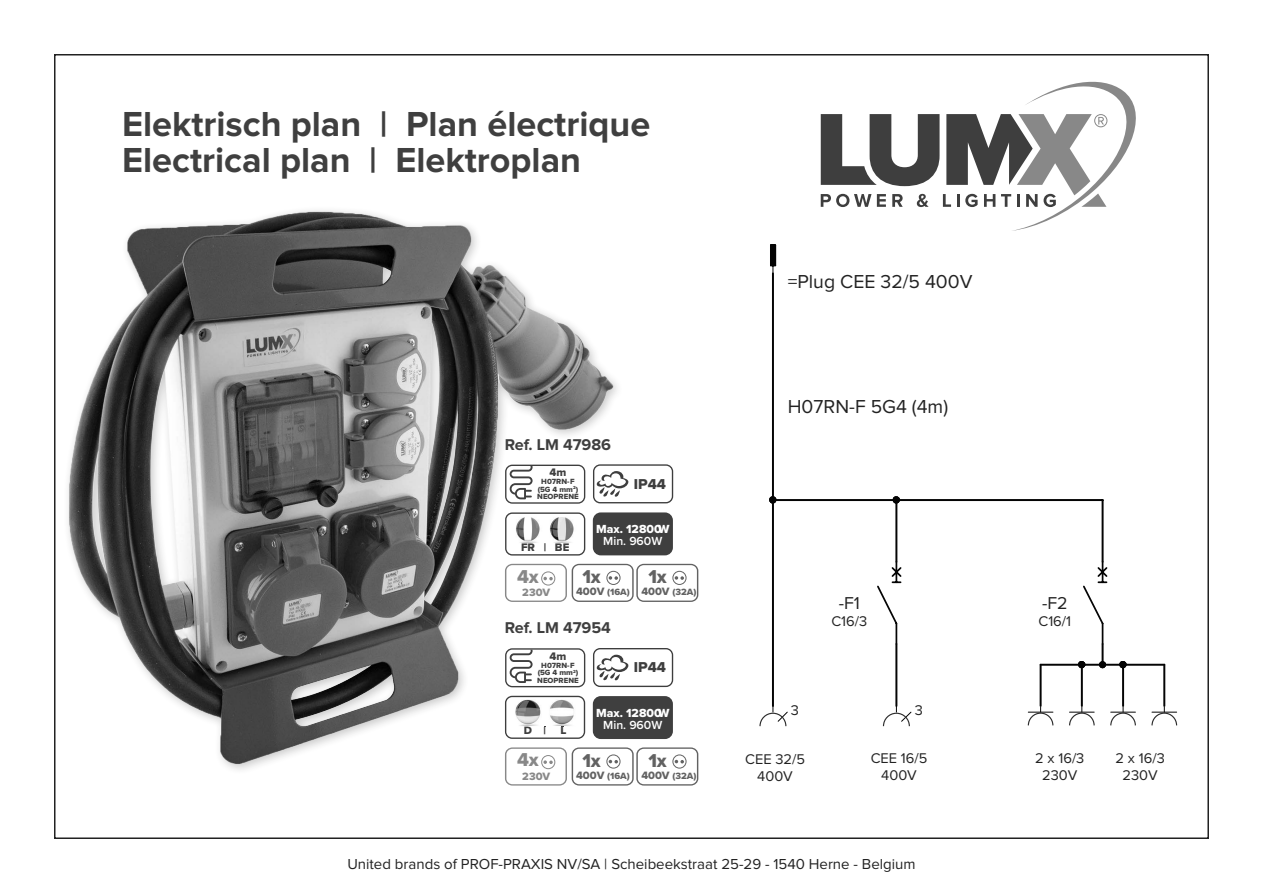
<style>
.page{position:relative;width:1263px;height:893px;background:#fff}
.page>*{position:absolute;margin:0;border:0;box-sizing:border-box;transform-origin:0 0}
.t1{font:700 36px/36px "Proxima Nova";color:#3f3f3f}
.t2{font:19.5px "Proxima Nova";color:#222}
.t3{font:19.35px "Proxima Nova Extrabld";color:#626262}
.t4{font:19.35px "Proxima Nova Extrabld";color:#888}
.t5{font:17.85px "Proxima Nova";color:#222}
.t6{font:700 16.2px "Proxima Nova";color:#3f3f3f}
.t7{font:15px "Proxima Nova";color:#222}
.t8{font:14.85px "Proxima Nova Extrabld";color:#3e3e3e}
.t9{font:14.55px/17.5px "Proxima Nova";color:#222;text-align:center}
.t10{font:12.15px "Proxima Nova Extrabld";color:#fff}
.t11{font:600 12.15px "Proxima Nova";color:#fff}
.t12{font:11.25px "Proxima Nova Extrabld";color:#3f3f3f}
.t13{font:11.1px "Proxima Nova Extrabld";color:#888}
.t14{font:9.45px "Proxima Nova Extrabld";color:#626262}
.t15{font:7.8px/7.8px "Proxima Nova Extrabld";color:#3f3f3f;text-align:center}
.s1{font-size:11.1px}
</style>
<div class="page">
<img style="left:54px;top:174px;width:567px;height:624px">
<svg style="left:821px;top:82px;width:315px;height:149px"></svg>
<svg style="left:593px;top:464px;width:80px;height:39px"></svg>
<svg style="left:505px;top:465px;width:80px;height:39px"></svg>
<svg style="left:505px;top:564px;width:193px;height:38px"></svg>
<div style="left:593px;top:512px;width:80px;height:43px;background:#3f3f3f;border-radius:8px"></div>
<svg style="left:505px;top:512px;width:80px;height:44px"></svg>
<svg style="left:759px;top:244px;width:419px;height:483px"></svg>
<svg style="left:593px;top:648px;width:80px;height:39px"></svg>
<svg style="left:505px;top:648px;width:80px;height:39px"></svg>
<svg style="left:505px;top:747px;width:193px;height:39px"></svg>
<div style="left:593px;top:696px;width:80px;height:43px;background:#3f3f3f;border-radius:8px"></div>
<svg style="left:505px;top:696px;width:80px;height:43px"></svg>
<h1 class="t1" style="left:122px;top:107px;width:530px">Elektrisch plan | Plan électrique<br>Electrical plan | Elektroplan</h1>
<p class="t6" style="left:505px;top:437px;width:108px">Ref. LM 47986</p>
<p class="t12" style="left:549px;top:464px;width:18px">4m</p>
<p class="t15" style="left:537px;top:477px;width:43px">H07RN-F (5G 4 mm<sup>2</sup>)<br>NEOPRENE</p>
<p class="t8" style="left:634px;top:473px;width:34px">IP44</p>
<p class="t12" style="left:521px;top:538px;width:50px">FR | BE</p>
<p class="t4" style="left:517px;top:562px;width:23px">4x</p>
<p class="t10" style="left:596px;top:520px;width:75px">Max. 12800W</p>
<p class="t11" style="left:603px;top:532px;width:61px">Min. 960W</p>
<p class="t3" style="left:582px;top:562px;width:20px">1x</p>
<p class="t3" style="left:648px;top:562px;width:20px">1x</p>
<p class="t13" style="left:522px;top:584px;width:29px">230V</p>
<p class="t14" style="left:576px;top:585px;width:55px"><span class="s1">400V</span> (16A)</p>
<p class="t6" style="left:505px;top:621px;width:107px">Ref. LM 47954</p>
<p class="t14" style="left:641px;top:585px;width:57px"><span class="s1">400V</span> (32A)</p>
<p class="t12" style="left:549px;top:648px;width:18px">4m</p>
<p class="t15" style="left:537px;top:661px;width:43px">H07RN-F (5G 4 mm<sup>2</sup>)<br>NEOPRENE</p>
<p class="t12" style="left:524px;top:722px;width:24px">D |</p>
<p class="t12" style="left:560px;top:722px;width:7px">L</p>
<p class="t8" style="left:634px;top:656px;width:34px">IP44</p>
<p class="t10" style="left:596px;top:704px;width:75px">Max. 12800W</p>
<p class="t11" style="left:603px;top:716px;width:61px">Min. 960W</p>
<p class="t4" style="left:517px;top:746px;width:23px">4x</p>
<p class="t13" style="left:522px;top:768px;width:29px">230V</p>
<p class="t3" style="left:582px;top:746px;width:20px">1x</p>
<p class="t14" style="left:576px;top:769px;width:55px"><span class="s1">400V</span> (16A)</p>
<p class="t3" style="left:648px;top:746px;width:20px">1x</p>
<p class="t14" style="left:641px;top:769px;width:57px"><span class="s1">400V</span> (32A)</p>
<h2 class="t2" style="left:788px;top:272px;width:186px">=Plug CEE 32/5 400V</h2>
<h2 class="t2" style="left:788px;top:397px;width:162px">H07RN-F 5G4 (4m)</h2>
<p class="t5" style="left:839px;top:594px;width:23px">-F1</p>
<p class="t9" style="left:831px;top:613px;width:37px">C16/3</p>
<p class="t9" style="left:791px;top:702px;width:10px">3</p>
<p class="t9" style="left:915px;top:702px;width:10px">3</p>
<p class="t5" style="left:1042px;top:594px;width:27px">-F2</p>
<p class="t9" style="left:1038px;top:613px;width:34px">C16/1</p>
<p class="t9" style="left:745px;top:751px;width:61px">CEE 32/5<br>400V</p>
<p class="t9" style="left:871px;top:750px;width:58px">CEE 16/5<br>400V</p>
<p class="t9" style="left:1035px;top:750px;width:51px">2 x 16/3<br>230V</p>
<p class="t9" style="left:1115px;top:750px;width:51px">2 x 16/3<br>230V</p>
<p class="t7" style="left:347px;top:857px;width:570px">United brands of PROF-PRAXIS NV/SA | Scheibeekstraat 25-29 - 1540 Herne - Belgium</p>
</div>
